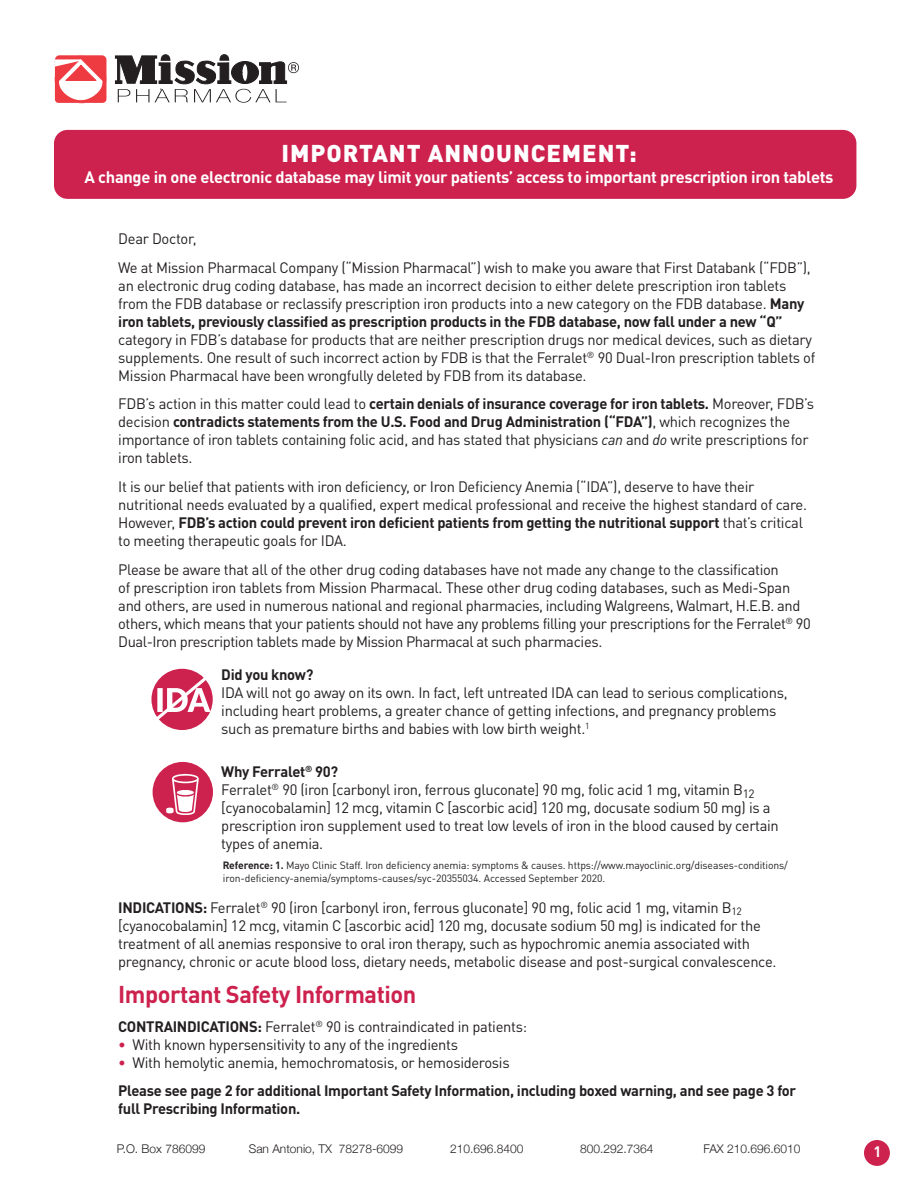
<style>
.page{position:relative;width:918px;height:1188px;background:#fff}
.page>*{position:absolute;margin:0;border:0;box-sizing:border-box;transform-origin:0 0}
.letter_body{font:700 24px "DINOT";letter-spacing:-.02em;color:#cd214e}
.Footnote_New{font:900 24px "DINOT";letter-spacing:.04em;color:#fff}
.t1{font:700 16.5px "DINOT";letter-spacing:-.02em;color:#fff}
.letter_body-2{font:15px/18px "DINOT";letter-spacing:-.02em;color:#231f20}
.letter_body-3{font:700 15px/18px "DINOT";letter-spacing:-.02em;color:#231f20}
.t2{font:700 15px "DINOT";color:#fff}
.t3{font:300 12px "Helvetica Neue";color:#231f20}
.letter_refs{font:10.5px/12.8px "DINOT";letter-spacing:-.01em;color:#231f20}
.s1{font-weight:700}
.s2{font-style:italic}
.s3{color:#cd214e}
</style>
<div class="page">
<div style="left:153px;top:762px;width:60px;height:60px;background:#cd214e;border-radius:50%"></div>
<div style="left:54px;top:130px;width:802px;height:69px;background:#cd214e;border-radius:14px"></div>
<svg style="left:166px;top:774px;width:33px;height:41px"></svg>
<div style="left:864px;top:1140px;width:26px;height:26px;background:#cd214e;border-radius:50%"></div>
<svg style="left:55px;top:55px;width:51px;height:48px"></svg>
<svg style="left:115px;top:55px;width:184px;height:48px"></svg>
<div style="left:151px;top:669px;width:62px;height:61px;background:#cd214e;border-radius:50%"></div>
<svg style="left:151px;top:669px;width:62px;height:56px"></svg>
<p class="Footnote_New" style="left:281px;top:137px;width:357px">IMPORTANT ANNOUNCEMENT:</p>
<p class="t1" style="left:85px;top:166px;width:750px">A change in one electronic database may limit your patients’ access to important prescription iron tablets</p>
<p class="letter_body-2" style="left:118px;top:229px;width:80px">Dear Doctor,</p>
<p class="letter_body-2" style="left:118px;top:258px;width:699px">We at Mission Pharmacal Company (“Mission Pharmacal”) wish to make you aware that First Databank (“FDB”), an electronic drug coding database, has made an incorrect decision to either delete prescription iron tablets from the FDB database or reclassify prescription iron products into a new category on the FDB database. <span class="s1">Many iron tablets, previously classified as prescription products in the FDB database, now fall under a new “Q” </span>category in FDB’s database for products that are neither prescription drugs nor medical devices, such as dietary supplements. One result of such incorrect action by FDB is that the Ferralet<sup>®</sup> 90 Dual-Iron prescription tablets of Mission Pharmacal have been wrongfully deleted by FDB from its database.</p>
<p class="letter_body-2" style="left:118px;top:395px;width:698px">FDB’s action in this matter could lead to <span class="s1">certain denials of insurance coverage for iron tablets.</span> Moreover, FDB’s decision <span class="s1">contradicts statements from the U.S. Food and Drug Administration (“FDA”)</span>, which recognizes the importance of iron tablets containing folic acid, and has stated that physicians <span class="s2">can</span> and <span class="s2">do</span> write prescriptions for iron tablets.</p>
<p class="letter_body-2" style="left:118px;top:478px;width:690px">It is our belief that patients with iron deficiency, or Iron Deficiency Anemia (“IDA”), deserve to have their nutritional needs evaluated by a qualified, expert medical professional and receive the highest standard of care.<br>However, <span class="s1">FDB’s action could prevent iron deficient patients from getting the nutritional support</span> that’s critical to meeting therapeutic goals for IDA.</p>
<p class="letter_body-2" style="left:118px;top:560px;width:694px">Please be aware that all of the other drug coding databases have not made any change to the classification<br>of prescription iron tablets from Mission Pharmacal. These other drug coding databases, such as Medi-Span and others, are used in numerous national and regional pharmacies, including Walgreens, Walmart, H.E.B. and others, which means that your patients should not have any problems filling your prescriptions for the Ferralet<sup>®</sup> 90<br>Dual-Iron prescription tablets made by Mission Pharmacal at such pharmacies.</p>
<p class="letter_body-2" style="left:221px;top:666px;width:568px"><span class="s1">Did you know?<br></span>IDA will not go away on its own. In fact, left untreated IDA can lead to serious complications, including heart problems, a greater chance of getting infections, and pregnancy problems such as premature births and babies with low birth weight.<sup>1</sup></p>
<p class="letter_body-2" style="left:221px;top:762px;width:559px"><span class="s1">Why Ferralet</span><sup>®</sup> <span class="s1">90?<br></span>Ferralet<sup>®</sup> 90 (iron [carbonyl iron, ferrous gluconate] 90 mg, folic acid 1 mg, vitamin B<sub>12 </sub>[cyanocobalamin] 12 mcg, vitamin C [ascorbic acid] 120 mg, docusate sodium 50 mg) is a prescription iron supplement used to treat low levels of iron in the blood caused by certain types of anemia.</p>
<p class="letter_refs" style="left:223px;top:859px;width:567px"><span class="s1">Reference: 1.</span> Mayo Clinic Staff. Iron deficiency anemia: symptoms &amp; causes. https://www.mayoclinic.org/diseases-conditions/ iron-deficiency-anemia/symptoms-causes/syc-20355034. Accessed September 2020.</p>
<p class="letter_body-2" style="left:118px;top:899px;width:660px"><span class="s1">INDICATIONS:</span> Ferralet<sup>®</sup> 90 (iron [carbonyl iron, ferrous gluconate] 90 mg, folic acid 1 mg, vitamin B<sub>12 </sub>[cyanocobalamin] 12 mcg, vitamin C [ascorbic acid] 120 mg, docusate sodium 50 mg) is indicated for the treatment of all anemias responsive to oral iron therapy, such as hypochromic anemia associated with pregnancy, chronic or acute blood loss, dietary needs, metabolic disease and post-surgical convalescence.</p>
<p class="letter_body" style="left:118px;top:978px;width:300px">Important Safety Information</p>
<p class="letter_body-2" style="left:118px;top:1017px;width:410px"><span class="s1">CONTRAINDICATIONS:</span> Ferralet<sup>®</sup> 90 is contraindicated in patients:</p>
<p class="letter_body-2" style="left:118px;top:1035px;width:341px"><span class="s3">•</span> With known hypersensitivity to any of the ingredients</p>
<p class="letter_body-2" style="left:118px;top:1053px;width:393px"><span class="s3">•</span> With hemolytic anemia, hemochromatosis, or hemosiderosis</p>
<p class="letter_body-3" style="left:118px;top:1082px;width:680px">Please see page 2 for additional Important Safety Information, including boxed warning, and see page 3 for full Prescribing Information.</p>
<p class="t3" style="left:117px;top:1139px;width:90px">P.O. Box 786099</p>
<p class="t3" style="left:249px;top:1139px;width:156px">San Antonio, TX 78278-6099</p>
<p class="t3" style="left:450px;top:1139px;width:75px">210.696.8400</p>
<p class="t3" style="left:580px;top:1139px;width:75px">800.292.7364</p>
<p class="t3" style="left:704px;top:1139px;width:98px">FAX 210.696.6010</p>
<p class="t2" style="left:873px;top:1142px;width:9px">1</p>
</div>
